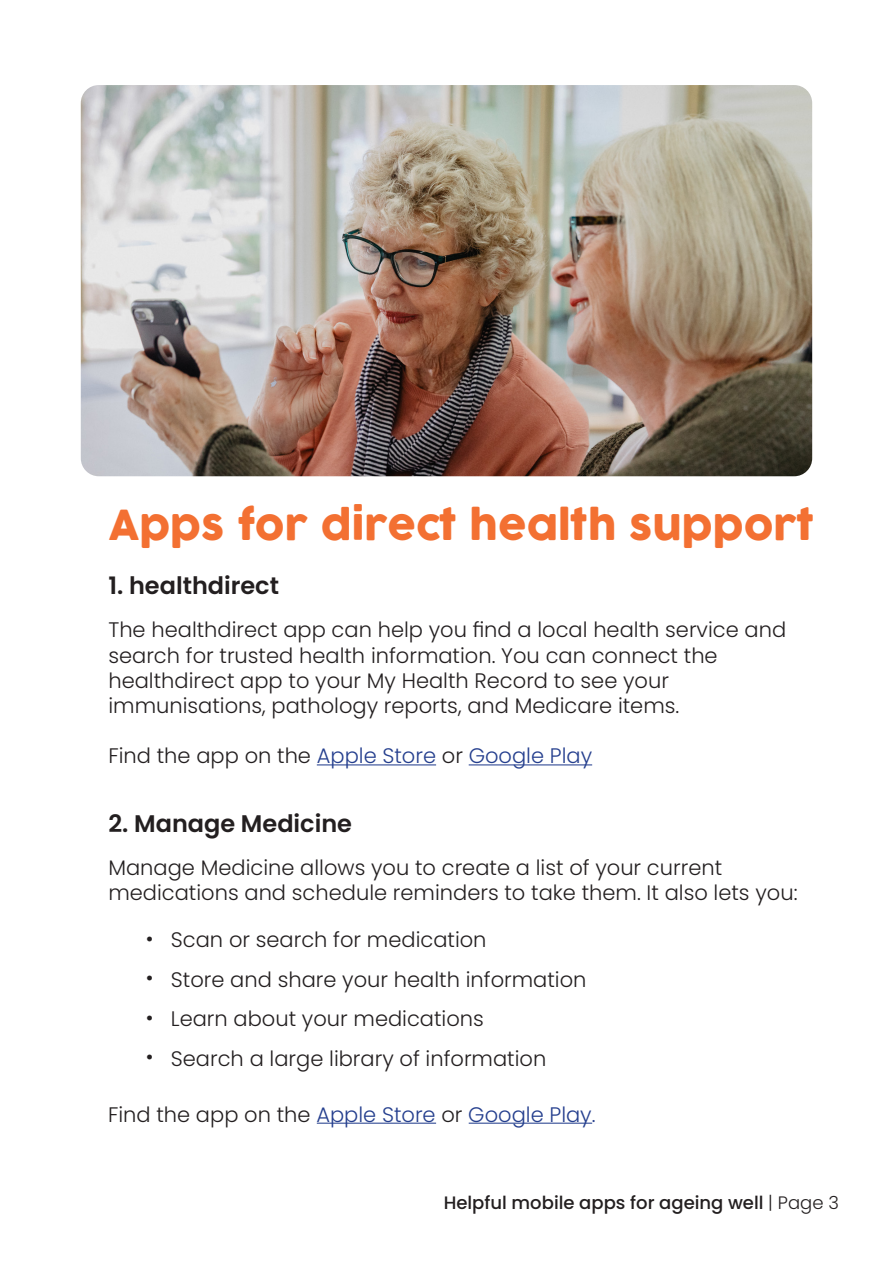
<style>
.page{position:relative;width:893px;height:1263px;background:#fff}
.page>*{position:absolute;margin:0;border:0;box-sizing:border-box;transform-origin:0 0}
.t1{font:40.5px "Cocogoose";color:#f37032}
.t2{font:600 24px "Poppins";color:#231f20}
.t3{font:300 21px/39.6px "Poppins";color:#231f20}
.t4{font:300 21px "Poppins";color:#253f8e}
.t5{font:500 18px "Poppins";color:#231f20}
.s1{color:#231f20}
.s2{font-weight:300}
</style>
<div class="page">
<hr style="left:317px;top:764px;width:119px;height:1px;background:#253f8e">
<hr style="left:469px;top:764px;width:123px;height:1px;background:#253f8e">
<hr style="left:317px;top:1123px;width:119px;height:1px;background:#253f8e">
<hr style="left:469px;top:1123px;width:123px;height:1px;background:#253f8e">
<img style="left:81px;top:85px;width:731px;height:391px">
<h1 class="t1" style="left:108px;top:497px;width:707px">Apps for direct health support</h1>
<p class="t2" style="left:108px;top:572px;width:172px">1. healthdirect</p>
<p class="t3" style="left:108px;top:617px;width:679px;line-height:25.2px">The healthdirect app can help you find a local health service and search for trusted health information. You can connect the healthdirect app to your My Health Record to see your immunisations, pathology reports, and Medicare items.</p>
<p class="t4" style="left:108px;top:744px;width:485px"><span class="s1">Find the app on the</span> Apple Store <span class="s1">or</span> Google Play</p>
<p class="t2" style="left:108px;top:809px;width:245px">2. Manage Medicine</p>
<p class="t3" style="left:108px;top:855px;width:691px;line-height:25.2px">Manage Medicine allows you to create a list of your current medications and schedule reminders to take them. It also lets you:</p>
<p class="t3" style="left:146px;top:918px;width:9px;text-align:justify">• • • •</p>
<p class="t3" style="left:171px;top:920px;width:417px">Scan or search for medication<br>Store and share your health information Learn about your medications<br>Search a large library of information</p>
<p class="t4" style="left:108px;top:1102px;width:489px"><span class="s1">Find the app on the</span> Apple Store <span class="s1">or</span> Google Play.</p>
<p class="t5" style="left:444px;top:1192px;width:397px">Helpful mobile apps for ageing well <span class="s2">| Page 3</span></p>
</div>
